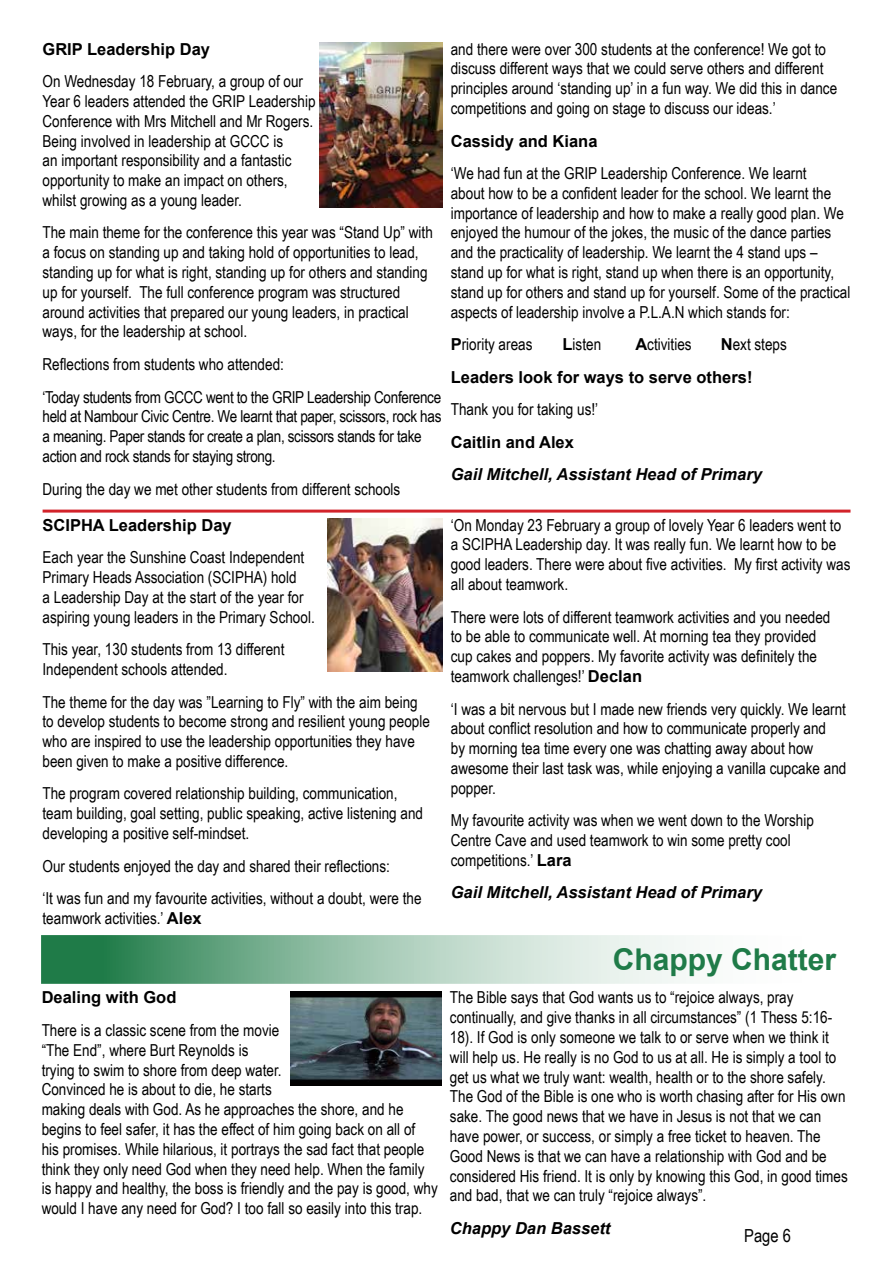
<style>
.page{position:relative;width:893px;height:1263px;background:#fff}
.page>*{position:absolute;margin:0;border:0;box-sizing:border-box;transform-origin:0 0}
.t1{font:700 30px "Arial";color:#1f7b48}
.t2{font:18px "Arial Narrow";color:#000}
.t3{font:16.5px/19.8px "Arial Narrow";color:#000}
.t4{font:16.5px/19.8px "Arial Narrow";letter-spacing:-.02em;color:#000}
.t5{font:700 16.5px "Arial";color:#000}
.t6{font:italic 700 16.5px "Arial";color:#000}
.s1{font-family:"Arial";font-weight:700}
</style>
<div class="page">
<hr style="left:43px;top:510px;width:807px;height:3px;background:#d2232a">
<img style="left:319px;top:43px;width:123px;height:164px">
<img style="left:328px;top:519px;width:114px;height:152px">
<svg style="left:42px;top:935px;width:644px;height:48px"></svg>
<img style="left:291px;top:991px;width:150px;height:94px">
<p class="t5" style="left:43px;top:38px;width:169px">GRIP Leadership Day</p>
<p class="t3" style="left:43px;top:71px;width:275px">On Wednesday 18 February, a group of our Year 6 leaders attended the GRIP Leadership Conference with Mrs Mitchell and Mr Rogers.<br>Being involved in leadership at GCCC is<br>an important responsibility and a fantastic opportunity to make an impact on others, whilst growing as a young leader.</p>
<p class="t3" style="left:43px;top:222px;width:392px">The main theme for the conference this year was “Stand Up” with a focus on standing up and taking hold of opportunities to lead, standing up for what is right, standing up for others and standing up for yourself. The full conference program was structured around activities that prepared our young leaders, in practical ways, for the leadership at school.</p>
<p class="t4" style="left:43px;top:347px;width:400px;line-height:32.5px">Reflections from students who attended:<br>‘Today students from GCCC went to the GRIP Leadership Conference</p>
<p class="t4" style="left:43px;top:406px;width:400px">held at Nambour Civic Centre. We learnt that paper, scissors, rock has a meaning. Paper stands for create a plan, scissors stands for take action and rock stands for staying strong.</p>
<p class="t3" style="left:43px;top:478px;width:359px">During the day we met other students from different schools</p>
<p class="t5" style="left:43px;top:514px;width:191px">SCIPHA Leadership Day</p>
<p class="t3" style="left:43px;top:547px;width:274px">Each year the Sunshine Coast Independent Primary Heads Association (SCIPHA) hold<br>a Leadership Day at the start of the year for aspiring young leaders in the Primary School.</p>
<p class="t3" style="left:43px;top:639px;width:243px">This year, 130 students from 13 different<br>Independent schools attended.</p>
<p class="t3" style="left:43px;top:691px;width:389px">The theme for the day was ”Learning to Fly” with the aim being to develop students to become strong and resilient young people who are inspired to use the leadership opportunities they have been given to make a positive difference.</p>
<p class="t3" style="left:43px;top:783px;width:382px">The program covered relationship building, communication, team building, goal setting, public speaking, active listening and developing a positive self-mindset.</p>
<p class="t3" style="left:43px;top:849px;width:381px;line-height:32.5px">Our students enjoyed the day and shared their reflections:<br>‘It was fun and my favourite activities, without a doubt, were the</p>
<p class="t3" style="left:43px;top:908px;width:161px">teamwork activities.’ <span class="s1">Alex</span></p>
<p class="t3" style="left:451px;top:38px;width:388px">and there were over 300 students at the conference! We got to discuss different ways that we could serve others and different principles around ‘standing up’ in a fun way. We did this in dance competitions and going on stage to discuss our ideas.’</p>
<p class="t5" style="left:451px;top:130px;width:148px">Cassidy and Kiana</p>
<p class="t3" style="left:451px;top:163px;width:401px">‘We had fun at the GRIP Leadership Conference. We learnt<br>about how to be a confident leader for the school. We learnt the importance of leadership and how to make a really good plan. We enjoyed the humour of the jokes, the music of the dance parties and the practicality of leadership. We learnt the 4 stand ups – stand up for what is right, stand up when there is an opportunity, stand up for others and stand up for yourself. Some of the practical aspects of leadership involve a P.L.A.N which stands for:</p>
<p class="t3" style="left:451px;top:334px;width:83px"><span class="s1">P</span>riority areas</p>
<p class="t3" style="left:563px;top:334px;width:40px"><span class="s1">L</span>isten</p>
<p class="t3" style="left:635px;top:334px;width:58px"><span class="s1">A</span>ctivities</p>
<p class="t3" style="left:721px;top:334px;width:68px"><span class="s1">N</span>ext steps</p>
<p class="t5" style="left:451px;top:366px;width:303px">Leaders look for ways to serve others!</p>
<p class="t3" style="left:451px;top:399px;width:149px">Thank you for taking us!’</p>
<p class="t5" style="left:451px;top:431px;width:125px">Caitlin and Alex</p>
<p class="t6" style="left:451px;top:464px;width:313px">Gail Mitchell, Assistant Head of Primary</p>
<p class="t3" style="left:451px;top:514px;width:401px">‘On Monday 23 February a group of lovely Year 6 leaders went to a SCIPHA Leadership day. It was really fun. We learnt how to be good leaders. There were about five activities. My first activity was all about teamwork.</p>
<p class="t3" style="left:451px;top:606px;width:381px">There were lots of different teamwork activities and you needed to be able to communicate well. At morning tea they provided cup cakes and poppers. My favorite activity was definitely the teamwork challenges!’ <span class="s1">Declan</span></p>
<p class="t3" style="left:451px;top:698px;width:397px">‘I was a bit nervous but I made new friends very quickly. We learnt about conflict resolution and how to communicate properly and<br>by morning tea time every one was chatting away about how awesome their last task was, while enjoying a vanilla cupcake and popper.</p>
<p class="t3" style="left:451px;top:810px;width:365px">My favourite activity was when we went down to the Worship<br>Centre Cave and used teamwork to win some pretty cool competitions.’ <span class="s1">Lara</span></p>
<p class="t6" style="left:451px;top:882px;width:313px">Gail Mitchell, Assistant Head of Primary</p>
<p class="t5" style="left:42px;top:986px;width:136px">Dealing with God</p>
<p class="t3" style="left:42px;top:1019px;width:398px">There is a classic scene from the movie<br>“The End”, where Burt Reynolds is<br>trying to swim to shore from deep water.<br>Convinced he is about to die, he starts<br>making deals with God. As he approaches the shore, and he begins to feel safer, it has the effect of him going back on all of<br>his promises. While hilarious, it portrays the sad fact that people think they only need God when they need help. When the family is happy and healthy, the boss is friendly and the pay is good, why would I have any need for God? I too fall so easily into this trap.</p>
<h1 class="t1" style="left:613px;top:939px;width:225px">Chappy Chatter</h1>
<p class="t3" style="left:450px;top:987px;width:399px">The Bible says that God wants us to “rejoice always, pray continually, and give thanks in all circumstances” (1 Thess 5:16- 18). If God is only someone we talk to or serve when we think it will help us. He really is no God to us at all. He is simply a tool to get us what we truly want: wealth, health or to the shore safely.<br>The God of the Bible is one who is worth chasing after for His own sake. The good news that we have in Jesus is not that we can have power, or success, or simply a free ticket to heaven. The Good News is that we can have a relationship with God and be considered His friend. It is only by knowing this God, in good times and bad, that we can truly “rejoice always”.</p>
<p class="t6" style="left:450px;top:1217px;width:162px">Chappy Dan Bassett</p>
<p class="t2" style="left:744px;top:1222px;width:48px">Page 6</p>
</div>
